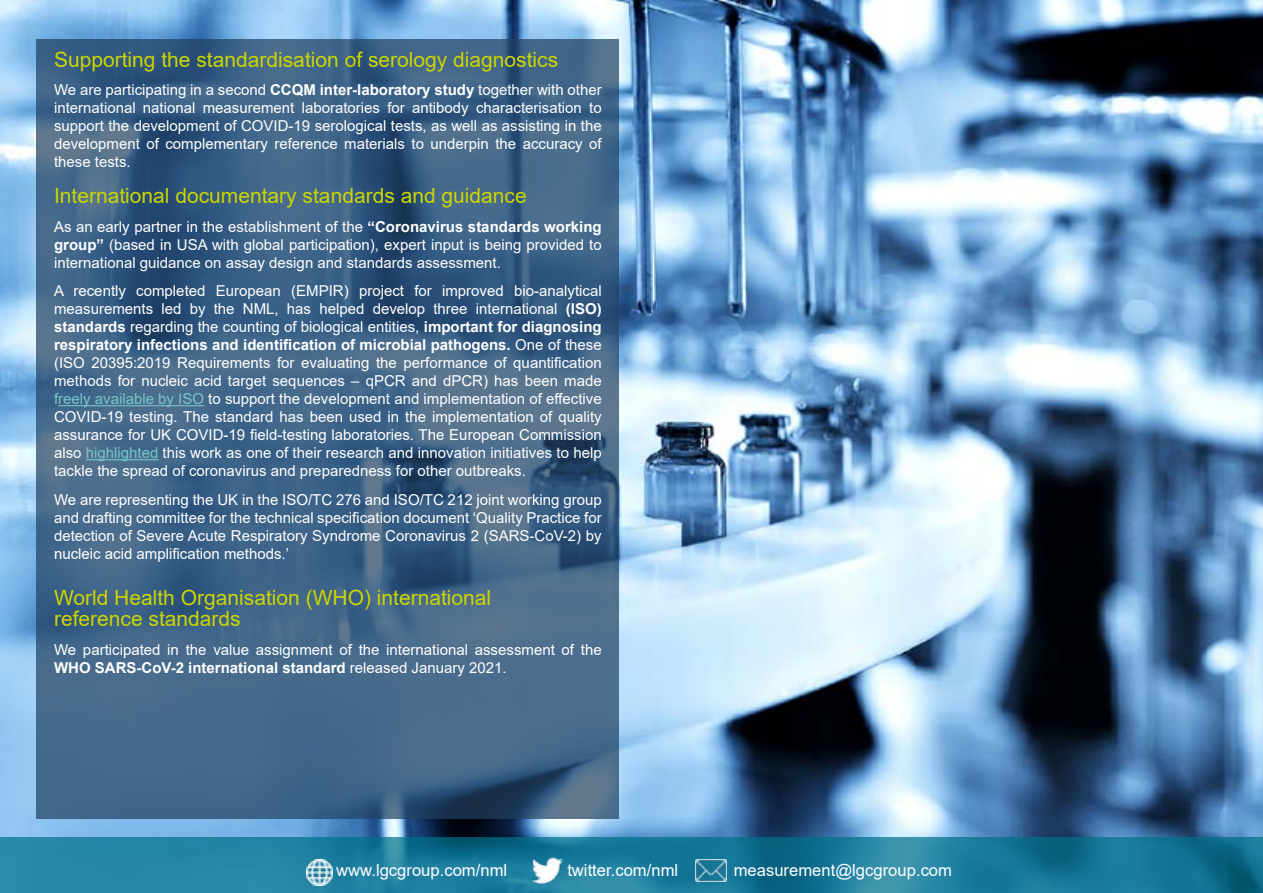
<style>
.page{position:relative;width:1263px;height:893px;background:#fff}
.page>*{position:absolute;margin:0;border:0;box-sizing:border-box;transform-origin:0 0}
.t1{font:21px/21px "Arial";color:#ccd400}
.t2{font:16.65px "Arial";color:#fff}
.t3{font:15px/18px "Arial";color:#fff;text-align:justify}
.s1{font-weight:700}
.s2{color:#75c6c8}
</style>
<div class="page">
<img style="left:0;top:0;width:1263px;height:838px">
<svg style="left:36px;top:39px;width:583px;height:780px;background:#3f6285"></svg>
<svg style="left:0;top:838px;width:1263px;height:55px;background:#1c7b9a"></svg>
<hr style="left:58px;top:405px;width:146px;height:1px;background:#75c6c8">
<hr style="left:86px;top:459px;width:72px;height:1px;background:#75c6c8">
<img style="left:531px;top:854px;width:31px;height:32px">
<img style="left:306px;top:859px;width:26px;height:27px">
<img style="left:695px;top:859px;width:31px;height:22px">
<h1 class="t1" style="left:54px;top:49px;width:506px">Supporting the standardisation of serology diagnostics</h1>
<p class="t3" style="left:54px;top:81px;width:549px">We are participating in a second <span class="s1">CCQM inter-laboratory study</span> together with other international national measurement laboratories for antibody characterisation to support the development of COVID-19 serological tests, as well as assisting in the development of complementary reference materials to underpin the accuracy of these tests.</p>
<h1 class="t1" style="left:54px;top:185px;width:474px">International documentary standards and guidance</h1>
<p class="t3" style="left:54px;top:217px;width:549px">As an early partner in the establishment of the <span class="s1">“Coronavirus standards working group”</span> (based in USA with global participation), expert input is being provided to international guidance on assay design and standards assessment.</p>
<p class="t3" style="left:54px;top:282px;width:549px">A recently completed European (EMPIR) project for improved bio-analytical measurements led by the NML, has helped develop three international <span class="s1">(ISO) standards</span> regarding the counting of biological entities, <span class="s1">important for diagnosing respiratory infections and identification of microbial pathogens.</span> One of these (ISO 20395:2019 Requirements for evaluating the performance of quantification methods for nucleic acid target sequences – qPCR and dPCR) has been made <span class="s2">freely available by ISO</span> to support the development and implementation of effective COVID-19 testing. The standard has been used in the implementation of quality assurance for UK COVID-19 field-testing laboratories. The European Commission also <span class="s2">highlighted</span> this work as one of their research and innovation initiatives to help tackle the spread of coronavirus and preparedness for other outbreaks.</p>
<p class="t3" style="left:54px;top:490px;width:549px">We are representing the UK in the ISO/TC 276 and ISO/TC 212 joint working group and drafting committee for the technical specification document ‘Quality Practice for detection of Severe Acute Respiratory Syndrome Coronavirus 2 (SARS-CoV-2) by nucleic acid amplification methods.’</p>
<h1 class="t1" style="left:54px;top:587px;width:439px">World Health Organisation (WHO) international reference standards</h1>
<p class="t3" style="left:54px;top:640px;width:549px">We participated in the value assignment of the international assessment of the<br><span class="s1">WHO SARS-CoV-2 international standard</span> released January 2021.</p>
<p class="t2" style="left:336px;top:859px;width:172px">www.lgcgroup.com/nml</p>
<p class="t2" style="left:567px;top:859px;width:112px">twitter.com/nml</p>
<p class="t2" style="left:734px;top:859px;width:220px">measurement@lgcgroup.com</p>
</div>
